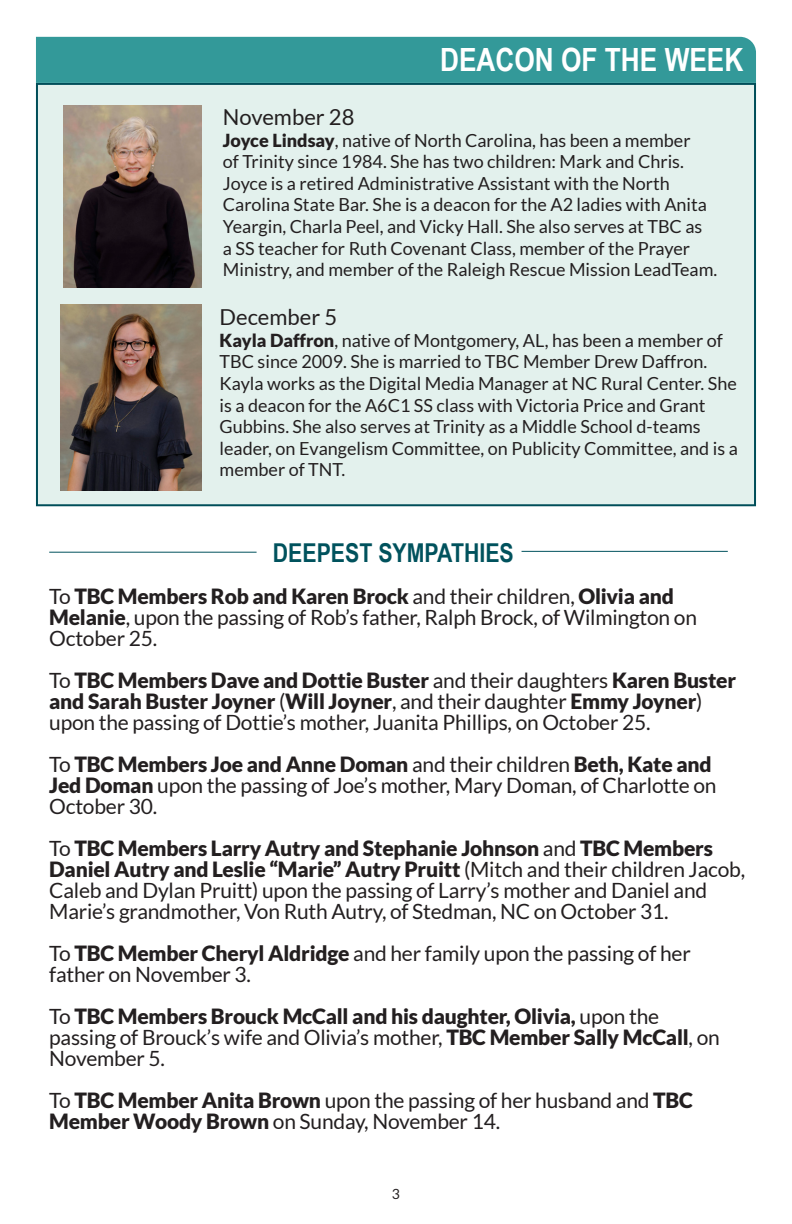
<style>
.page{position:relative;width:792px;height:1224px;background:#fff}
.page>*{position:absolute;margin:0;border:0;box-sizing:border-box;transform-origin:0 0}
.t1{font:700 32px "Arial Narrow";color:#fff}
.t2{font:700 26px "Arial Narrow";color:#00525d}
.t3{font:22px "Lato";color:#231f20}
.t4{font:21px/21px "Lato";letter-spacing:-.01em;color:#231f20}
.t5{font:900 21px/21px "Lato";letter-spacing:-.01em;color:#231f20}
.t6{font:18px/21.6px "Lato";color:#231f20}
.t7{font:14px "Lato";color:#231f20}
.s1{font-weight:900}
.s2{font-weight:400}
</style>
<div class="page">
<div style="left:36px;top:83px;width:720px;height:423px;background:#e3f1ed;border:2px solid #004e59"></div>
<img style="left:64px;top:105px;width:138px;height:183px">
<img style="left:61px;top:304px;width:141px;height:187px">
<hr style="left:522px;top:551px;width:206px;height:1px;background:#00525d">
<hr style="left:49px;top:552px;width:208px;height:1px;background:#00525d">
<div style="left:36px;top:37px;width:720px;height:46px;background:#399"></div>
<p class="t1" style="left:440px;top:36px;width:305px">DEACON OF THE WEEK</p>
<p class="t3" style="left:223px;top:105px;width:133px">November 28</p>
<p class="t6" style="left:223px;top:129px;width:496px"><span class="s1">Joyce Lindsay</span>, native of North Carolina, has been a member<br>of Trinity since 1984. She has two children: Mark and Chris.<br>Joyce is a retired Administrative Assistant with the North Carolina State Bar. She is a deacon for the A2 ladies with Anita Yeargin, Charla Peel, and Vicky Hall. She also serves at TBC as<br>a SS teacher for Ruth Covenant Class, member of the Prayer Ministry, and member of the Raleigh Rescue Mission LeadTeam.</p>
<p class="t3" style="left:220px;top:305px;width:119px">December 5</p>
<p class="t6" style="left:220px;top:329px;width:520px"><span class="s1">Kayla Daffron</span>, native of Montgomery, AL, has been a member of TBC since 2009. She is married to TBC Member Drew Daffron.<br>Kayla works as the Digital Media Manager at NC Rural Center. She is a deacon for the A6C1 SS class with Victoria Price and Grant Gubbins. She also serves at Trinity as a Middle School d-teams leader, on Evangelism Committee, on Publicity Committee, and is a member of TNT.</p>
<p class="t2" style="left:273px;top:533px;width:242px">DEEPEST SYMPATHIES</p>
<p class="t4" style="left:49px;top:585px;width:649px">To <span class="s1">TBC Members Rob and Karen Brock</span> and their children, <span class="s1">Olivia and<br>Melanie</span>, upon the passing of Rob’s father, Ralph Brock, of Wilmington on<br>October 25.</p>
<p class="t4" style="left:49px;top:669px;width:688px">To <span class="s1">TBC Members Dave and Dottie Buster</span> and their daughters <span class="s1">Karen Buster and Sarah Buster Joyner</span> (<span class="s1">Will Joyner</span>, and their daughter <span class="s1">Emmy Joyner</span>) upon the passing of Dottie’s mother, Juanita Phillips, on October 25.</p>
<p class="t4" style="left:49px;top:753px;width:669px">To <span class="s1">TBC Members Joe and Anne Doman</span> and their children <span class="s1">Beth, Kate and<br>Jed Doman</span> upon the passing of Joe’s mother, Mary Doman, of Charlotte on<br>October 30.</p>
<p class="t4" style="left:49px;top:837px;width:698px">To <span class="s1">TBC Members Larry Autry and Stephanie Johnson</span> and <span class="s1">TBC Members Daniel Autry and Leslie “Marie” Autry Pruitt</span> (Mitch and their children Jacob, Caleb and Dylan Pruitt) upon the passing of Larry’s mother and Daniel and Marie’s grandmother, Von Ruth Autry, of Stedman, NC on October 31.</p>
<p class="t4" style="left:49px;top:942px;width:643px">To <span class="s1">TBC Member Cheryl Aldridge</span> and her family upon the passing of her father on November 3.</p>
<p class="t5" style="left:49px;top:1005px;width:672px"><span class="s2">To</span> TBC Members Brouck McCall and his daughter, Olivia, <span class="s2">upon the passing of Brouck’s wife and Olivia’s mother,</span> TBC Member Sally McCall<span class="s2">, on<br>November 5.</span></p>
<p class="t4" style="left:49px;top:1089px;width:645px">To <span class="s1">TBC Member Anita Brown</span> upon the passing of her husband and <span class="s1">TBC<br>Member Woody Brown</span> on Sunday, November 14.</p>
<p class="t7" style="left:392px;top:1186px;width:10px">3</p>
</div>
